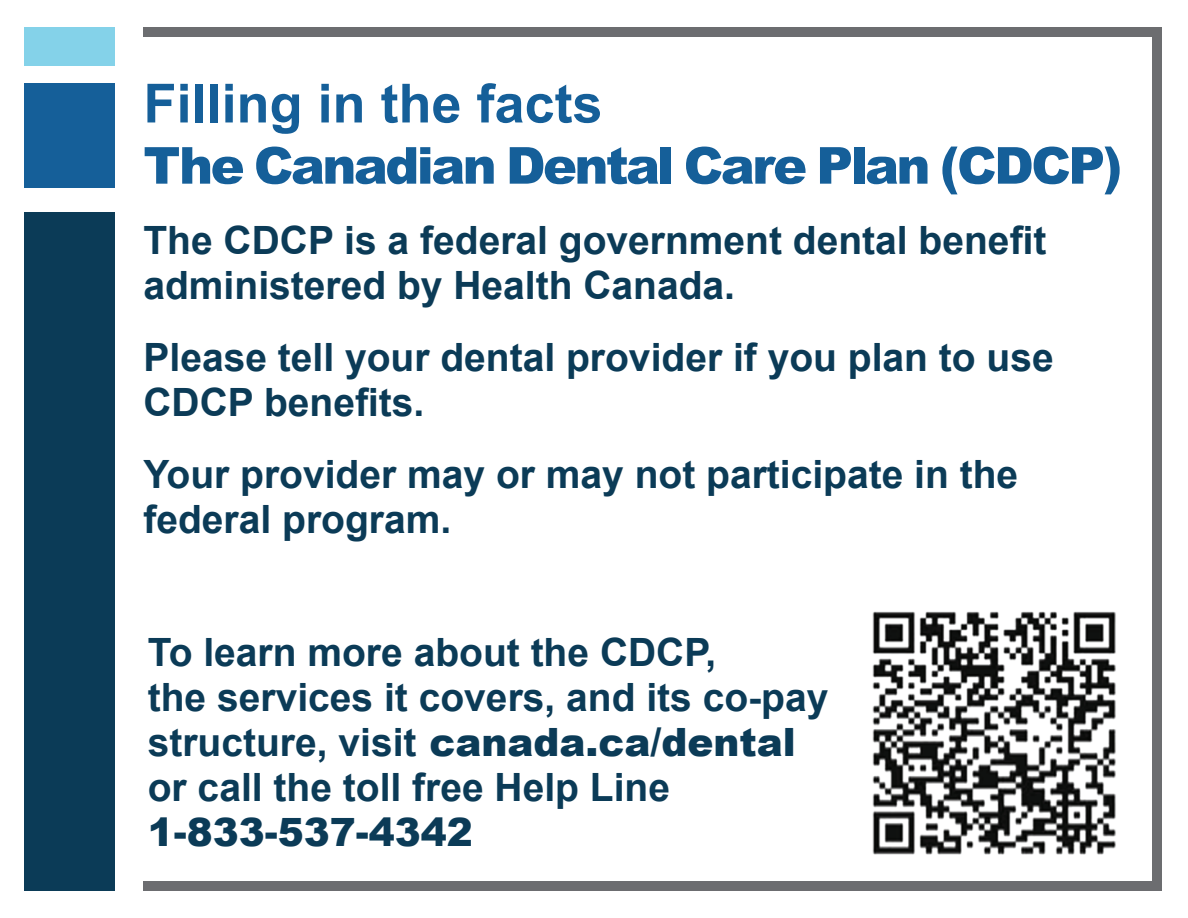
<style>
.page{position:relative;width:1188px;height:918px;background:#fff}
.page>*{position:absolute;margin:0;border:0;box-sizing:border-box;transform-origin:0 0}
.t1{font:700 54px "Arial";color:#155f99}
.t2{font:900 51px "Arial";letter-spacing:-.05em;color:#155f99}
.t3{font:700 39px/45px "Arial";color:#0b3b57}
.t4{font:900 39px "Arial";color:#0b3b57}
.s1{font-weight:900}
</style>
<div class="page">
<img style="left:872px;top:611px;width:244px;height:244px">
<div style="left:24px;top:213px;width:91px;height:678px;background:#0b3b57"></div>
<div style="left:24px;top:83px;width:91px;height:104px;background:#155f99"></div>
<div style="left:24px;top:28px;width:91px;height:38px;background:#84d2e9"></div>
<div style="left:143px;top:881px;width:1019px;height:10px;background:#6c6d70"></div>
<div style="left:143px;top:27px;width:1019px;height:10px;background:#6c6d70"></div>
<div style="left:1152px;top:28px;width:10px;height:863px;background:#6c6d70"></div>
<h1 class="t1" style="left:143px;top:65px;width:461px">Filling in the facts</h1>
<h2 class="t2" style="left:143px;top:128px;width:980px">The Canadian Dental Care Plan (CDCP)</h2>
<p class="t3" style="left:143px;top:218px;width:905px">The CDCP is a federal government dental benefit administered by Health Canada.</p>
<p class="t3" style="left:143px;top:335px;width:912px">Please tell your dental provider if you plan to use<br>CDCP benefits.</p>
<p class="t3" style="left:143px;top:452px;width:876px">Your provider may or may not participate in the federal program.</p>
<p class="t3" style="left:148px;top:630px;width:682px">To learn more about the CDCP,<br>the services it covers, and its co-pay structure, visit <span class="s1">canada.ca/dental </span>or call the toll free Help Line</p>
<p class="t4" style="left:148px;top:804px;width:327px">1-833-537-4342</p>
</div>
